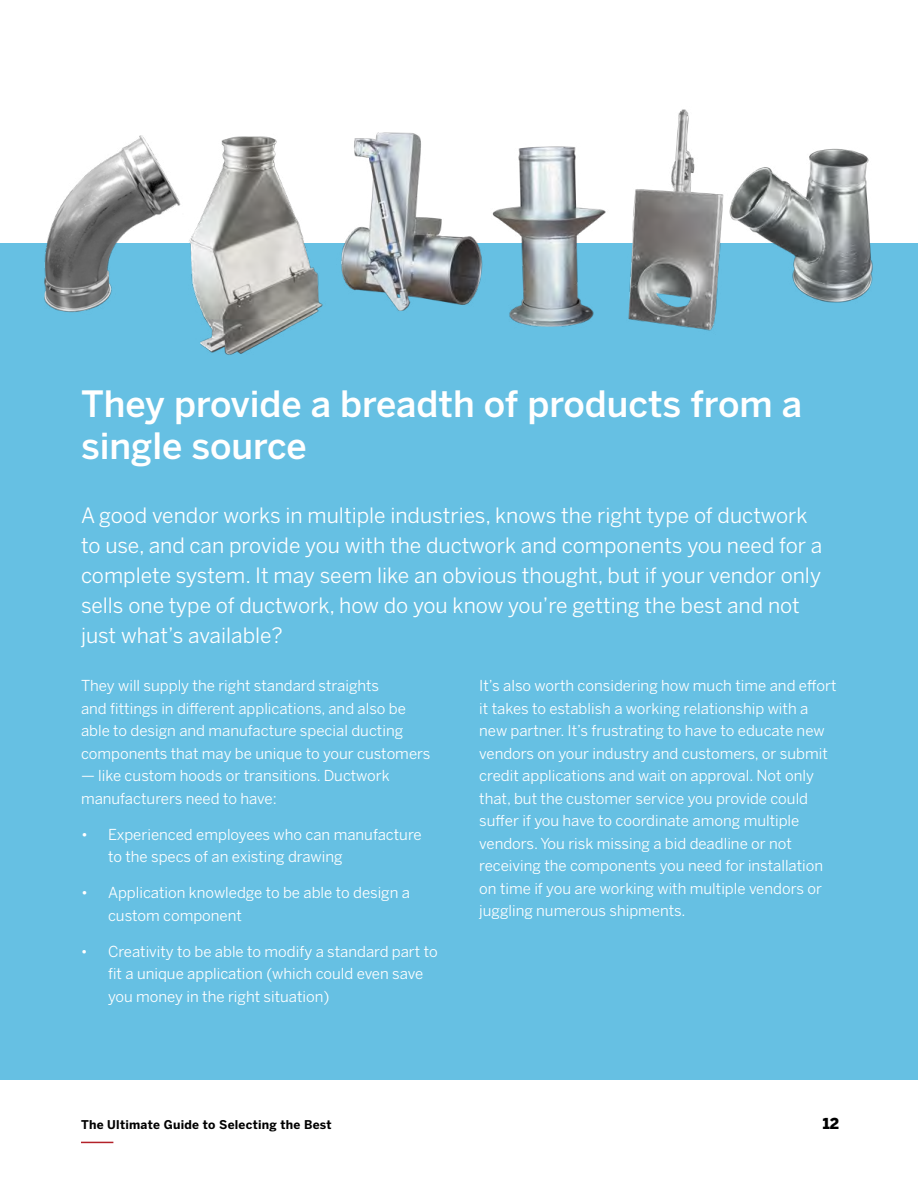
<style>
.page{position:relative;width:918px;height:1188px;background:#fff}
.page>*{position:absolute;margin:0;border:0;box-sizing:border-box;transform-origin:0 0}
.t1{font:500 36px/42px "Benton Sans";color:#fff}
.t2{font:21px/30px "Benton Sans";color:#fff}
.t3{font:15px/22.5px "Benton Sans";color:#fff}
.t4{font:900 15px "Benton Sans";color:#000}
.t5{font:700 12px "Benton Sans";letter-spacing:.02em;color:#000}
</style>
<div class="page">
<hr style="left:81px;top:1142px;width:32px;height:1px;background:#b32129">
<div style="left:0;top:243px;width:918px;height:837px;background:#66c0e3"></div>
<img style="left:44px;top:135px;width:137px;height:178px">
<img style="left:341px;top:132px;width:137px;height:179px">
<img style="left:628px;top:109px;width:96px;height:222px">
<img style="left:729px;top:148px;width:144px;height:155px">
<img style="left:478px;top:146px;width:128px;height:181px">
<img style="left:189px;top:136px;width:134px;height:219px">
<h1 class="t1" style="left:81px;top:383px;width:723px">They provide a breadth of products from a single source</h1>
<p class="t2" style="left:81px;top:500px;width:743px">A good vendor works in multiple industries, knows the right type of ductwork to use, and can provide you with the ductwork and components you need for a complete system. It may seem like an obvious thought, but if your vendor only sells one type of ductwork, how do you know you’re getting the best and not just what’s available?</p>
<p class="t3" style="left:81px;top:675px;width:351px">They will supply the right standard straights<br>and fittings in different applications, and also be able to design and manufacture special ducting components that may be unique to your customers</p>
<p class="t3" style="left:81px;top:765px;width:310px">— like custom hoods or transitions. Ductwork manufacturers need to have:</p>
<p class="t3" style="left:108px;top:823px;width:315px;text-indent:-27px">• Experienced employees who can manufacture to the specs of an existing drawing</p>
<p class="t3" style="left:108px;top:882px;width:304px;text-indent:-27px">• Application knowledge to be able to design a custom component</p>
<p class="t3" style="left:108px;top:940px;width:331px;text-indent:-27px">• Creativity to be able to modify a standard part to fit a unique application (which could even save you money in the right situation)</p>
<p class="t3" style="left:479px;top:675px;width:359px">It’s also worth considering how much time and effort it takes to establish a working relationship with a new partner. It’s frustrating to have to educate new vendors on your industry and customers, or submit credit applications and wait on approval. Not only that, but the customer service you provide could suffer if you have to coordinate among multiple vendors. You risk missing a bid deadline or not receiving the components you need for installation on time if you are working with multiple vendors or juggling numerous shipments.</p>
<p class="t5" style="left:81px;top:1117px;width:252px">The Ultimate Guide to Selecting the Best</p>
<p class="t4" style="left:823px;top:1115px;width:18px">12</p>
</div>
